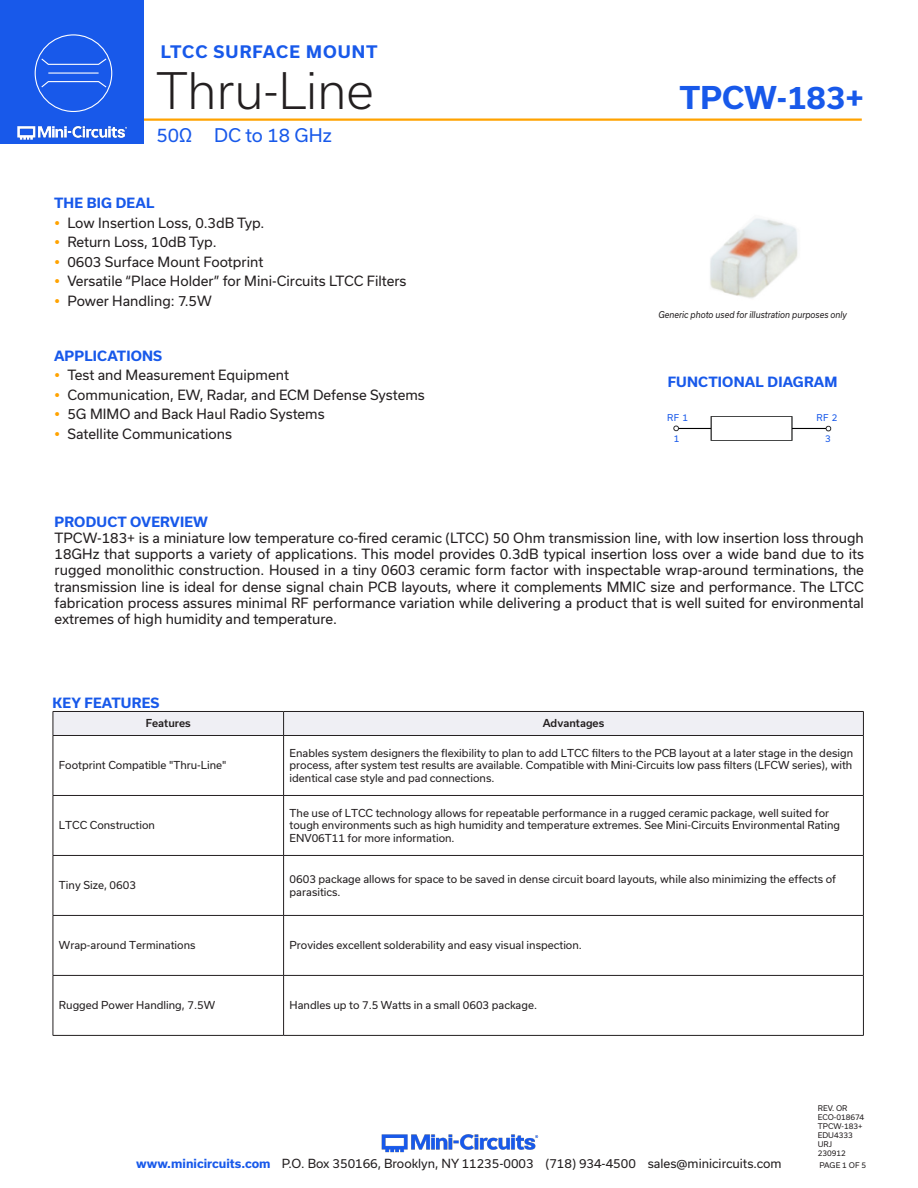
<style>
.page{position:relative;width:918px;height:1188px;background:#fff}
.page>*{position:absolute;margin:0;border:0;box-sizing:border-box;transform-origin:0 0}
.t1{font:300 48px "Usual";color:#231f20}
.t2{font:700 30px "Usual";color:#1859ea}
.t3{font:18px "Usual";color:#1859ea}
.t4{font:700 16.5px "Usual";letter-spacing:.065em;color:#1859ea}
.Regular_Copy{font:13.5px/16.2px "Usual";color:#231f20;text-align:justify}
.Blue_Headers{font:700 13.5px "Usual";letter-spacing:.015em;color:#1859ea}
.t5{font:12px "Usual";color:#231f20}
.Table_Body_Left_Just{font:10.5px/12.6px "Usual";color:#231f20}
.Table_Header_Center{font:500 10.5px "Usual";color:#231f20}
.Generic_photo_discla{font:italic 9px "Usual";color:#231f20;scale:.9 1}
.Eyebrow{font:9px "Usual";color:#1859ea}
.Revision{font:7.5px "Usual";color:#231f20}
.s1{font-weight:700;color:#1859ea}
</style>
<div class="page">
<img style="left:381px;top:1134px;width:158px;height:19px">
<hr style="left:129px;top:118px;width:733px;height:3px;background:#ffa300">
<div style="left:0;top:0;width:144px;height:144px;background:#1859ea"></div>
<img style="left:17px;top:120px;width:128px;height:20px">
<img style="left:710px;top:218px;width:88px;height:80px">
<div style="left:53px;top:711px;width:811px;height:24px;background:#efeff4"></div>
<hr style="left:53px;top:735px;width:231px;height:1px;background:#231f20">
<hr style="left:53px;top:736px;width:1px;height:59px;background:#231f20">
<hr style="left:284px;top:735px;width:580px;height:1px;background:#231f20">
<hr style="left:283px;top:736px;width:1px;height:59px;background:#231f20">
<hr style="left:863px;top:736px;width:1px;height:59px;background:#231f20">
<hr style="left:53px;top:795px;width:231px;height:1px;background:#231f20">
<hr style="left:53px;top:796px;width:1px;height:59px;background:#231f20">
<hr style="left:284px;top:795px;width:580px;height:1px;background:#231f20">
<hr style="left:283px;top:796px;width:1px;height:59px;background:#231f20">
<hr style="left:863px;top:796px;width:1px;height:59px;background:#231f20">
<hr style="left:53px;top:855px;width:231px;height:1px;background:#231f20">
<hr style="left:53px;top:856px;width:1px;height:59px;background:#231f20">
<hr style="left:284px;top:855px;width:580px;height:1px;background:#231f20">
<hr style="left:283px;top:856px;width:1px;height:59px;background:#231f20">
<hr style="left:863px;top:856px;width:1px;height:59px;background:#231f20">
<hr style="left:53px;top:915px;width:231px;height:1px;background:#231f20">
<hr style="left:53px;top:916px;width:1px;height:59px;background:#231f20">
<hr style="left:284px;top:915px;width:580px;height:1px;background:#231f20">
<hr style="left:283px;top:916px;width:1px;height:59px;background:#231f20">
<hr style="left:863px;top:916px;width:1px;height:59px;background:#231f20">
<hr style="left:53px;top:975px;width:231px;height:1px;background:#231f20">
<hr style="left:53px;top:976px;width:1px;height:59px;background:#231f20">
<hr style="left:284px;top:975px;width:580px;height:1px;background:#231f20">
<hr style="left:283px;top:976px;width:1px;height:59px;background:#231f20">
<hr style="left:863px;top:976px;width:1px;height:59px;background:#231f20">
<hr style="left:53px;top:1035px;width:231px;height:1px;background:#231f20">
<hr style="left:284px;top:1035px;width:580px;height:1px;background:#231f20">
<img style="left:673px;top:416px;width:159px;height:25px">
<div style="left:35px;top:34px;width:77px;height:78px;border:1px solid #fff;border-radius:50%"></div>
<hr style="left:48px;top:72px;width:51px;height:2px;background:#fff">
<svg style="left:41px;top:81px;width:67px;height:8px"></svg>
<svg style="left:41px;top:57px;width:67px;height:8px"></svg>
<p class="t4" style="left:161px;top:42px;width:218px">LTCC SURFACE MOUNT</p>
<h1 class="t1" style="left:156px;top:63px;width:219px">Thru-Line</h1>
<h3 class="t3" style="left:156px;top:125px;width:177px">50Ω DC to 18 GHz</h3>
<p class="Blue_Headers" style="left:54px;top:195px;width:102px">THE BIG DEAL</p>
<p class="Regular_Copy" style="left:68px;top:214px;width:198px">Low Insertion Loss, 0.3dB Typ.</p>
<p class="Regular_Copy" style="left:68px;top:234px;width:151px">Return Loss, 10dB Typ.</p>
<p class="Regular_Copy" style="left:68px;top:253px;width:197px">0603 Surface Mount Footprint</p>
<p class="Regular_Copy" style="left:68px;top:273px;width:341px">Versatile “Place Holder” for Mini-Circuits LTCC Filters</p>
<p class="Regular_Copy" style="left:68px;top:292px;width:146px">Power Handling: 7.5W</p>
<p class="Blue_Headers" style="left:54px;top:348px;width:110px">APPLICATIONS</p>
<p class="Regular_Copy" style="left:68px;top:367px;width:223px">Test and Measurement Equipment</p>
<p class="Regular_Copy" style="left:68px;top:387px;width:359px">Communication, EW, Radar, and ECM Defense Systems</p>
<p class="Regular_Copy" style="left:68px;top:406px;width:259px">5G MIMO and Back Haul Radio Systems</p>
<p class="Regular_Copy" style="left:68px;top:426px;width:166px">Satellite Communications</p>
<h2 class="t2" style="left:680px;top:80px;width:186px">TPCW-183+</h2>
<p class="Generic_photo_discla" style="left:658px;top:310px;width:211px">Generic photo used for illustration purposes only</p>
<p class="Blue_Headers" style="left:668px;top:374px;width:171px">FUNCTIONAL DIAGRAM</p>
<p class="Eyebrow" style="left:667px;top:412px;width:22px">RF 1</p>
<p class="Eyebrow" style="left:817px;top:412px;width:22px">RF 2</p>
<p class="Eyebrow" style="left:674px;top:434px;width:7px">1</p>
<p class="Eyebrow" style="left:825px;top:434px;width:7px">3</p>
<p class="Blue_Headers" style="left:55px;top:514px;width:155px">PRODUCT OVERVIEW</p>
<p class="Regular_Copy" style="left:55px;top:530px;width:811px">TPCW-183+ is a miniature low temperature co-fired ceramic (LTCC) 50 Ohm transmission line, with low insertion loss through 18GHz that supports a variety of applications. This model provides 0.3dB typical insertion loss over a wide band due to its rugged monolithic construction. Housed in a tiny 0603 ceramic form factor with inspectable wrap-around terminations, the transmission line is ideal for dense signal chain PCB layouts, where it complements MMIC size and performance. The LTCC fabrication process assures minimal RF performance variation while delivering a product that is well suited for environmental extremes of high humidity and temperature.</p>
<p class="Blue_Headers" style="left:52px;top:695px;width:108px">KEY FEATURES</p>
<p class="Table_Header_Center" style="left:146px;top:717px;width:47px">Features</p>
<p class="Table_Header_Center" style="left:543px;top:717px;width:63px">Advantages</p>
<p class="Table_Body_Left_Just" style="left:59px;top:759px;width:169px">Footprint Compatible "Thru-Line"</p>
<p class="Table_Body_Left_Just" style="left:290px;top:747px;width:565px;text-align:justify">Enables system designers the flexibility to plan to add LTCC filters to the PCB layout at a later stage in the design process, after system test results are available. Compatible with Mini-Circuits low pass filters (LFCW series), with identical case style and pad connections.</p>
<p class="Table_Body_Left_Just" style="left:59px;top:819px;width:98px">LTCC Construction</p>
<p class="Table_Body_Left_Just" style="left:290px;top:807px;width:552px">The use of LTCC technology allows for repeatable performance in a rugged ceramic package, well suited for tough environments such as high humidity and temperature extremes. See Mini-Circuits Environmental Rating<br>ENV06T11 for more information.</p>
<p class="Table_Body_Left_Just" style="left:59px;top:879px;width:79px">Tiny Size, 0603</p>
<p class="Table_Body_Left_Just" style="left:290px;top:873px;width:548px">0603 package allows for space to be saved in dense circuit board layouts, while also minimizing the effects of parasitics.</p>
<p class="Table_Body_Left_Just" style="left:59px;top:939px;width:138px">Wrap-around Terminations</p>
<p class="Table_Body_Left_Just" style="left:290px;top:939px;width:294px">Provides excellent solderability and easy visual inspection.</p>
<p class="Table_Body_Left_Just" style="left:59px;top:999px;width:158px">Rugged Power Handling, 7.5W</p>
<p class="Table_Body_Left_Just" style="left:290px;top:999px;width:249px">Handles up to 7.5 Watts in a small 0603 package.</p>
<p class="Revision" style="left:818px;top:1104px;width:31px">REV. OR</p>
<p class="Revision" style="left:818px;top:1113px;width:48px">ECO-018674</p>
<p class="Revision" style="left:818px;top:1122px;width:46px">TPCW-183+</p>
<p class="Revision" style="left:818px;top:1131px;width:37px">EDU4333</p>
<p class="Revision" style="left:818px;top:1140px;width:16px">URJ</p>
<p class="Revision" style="left:818px;top:1149px;width:30px">230912</p>
<p class="t5" style="left:136px;top:1157px;width:647px"><span class="s1">www.minicircuits.com</span> P.O. Box 350166, Brooklyn, NY 11235-0003 (718) 934-4500 sales@minicircuits.com</p>
<p class="Revision" style="left:819px;top:1161px;width:48px">PAGE 1 OF 5</p>
</div>
